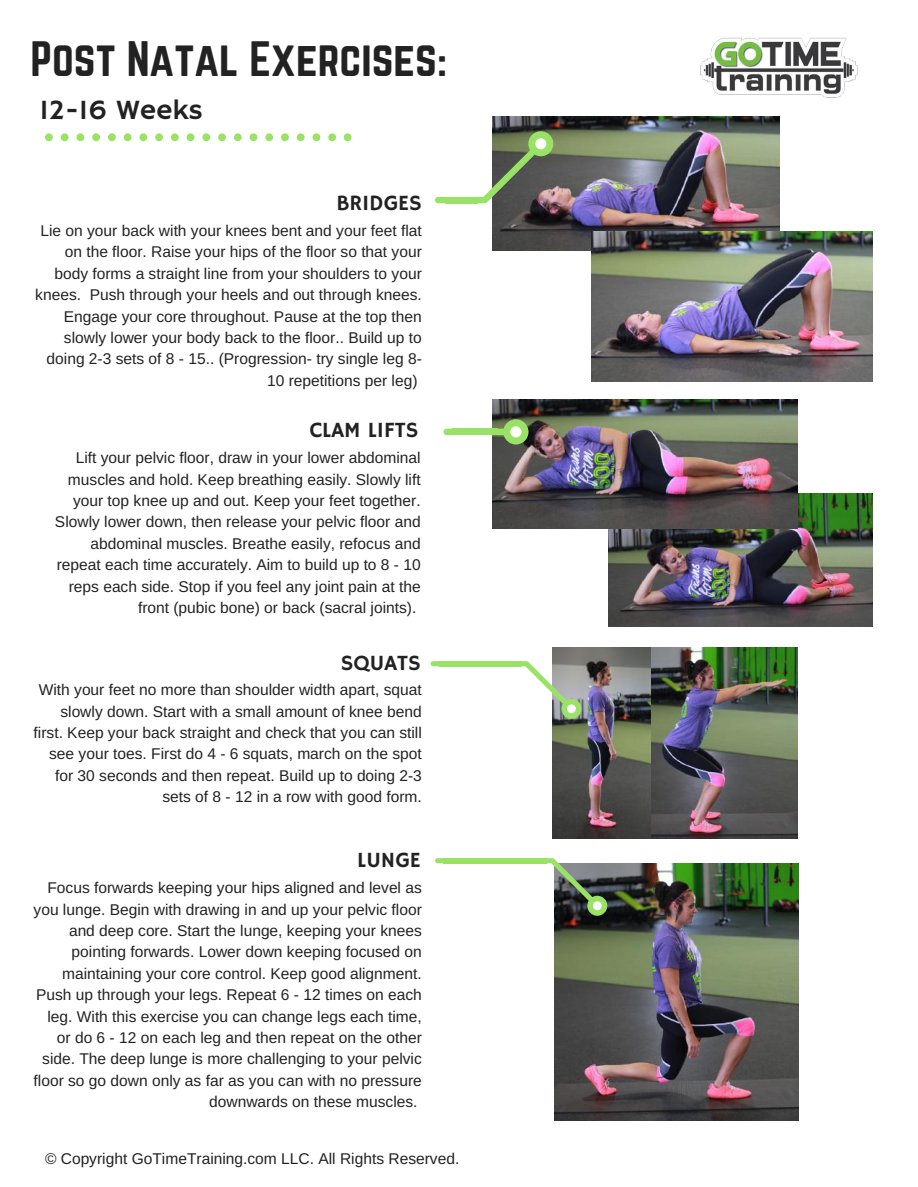
<style>
.page{position:relative;width:918px;height:1187px;background:#fff}
.page>*{position:absolute;margin:0;border:0;box-sizing:border-box;transform-origin:0 0}
.t1{font:43.65px "Norwester";color:#222}
.t2{font:28.05px "Hammersmith One";color:#222}
.t3{font:21.75px "Hammersmith One";color:#222}
.t4{font:15.6px/21.3px "Arimo";color:#222;text-align:right}
</style>
<div class="page">
<div style="left:124px;top:133px;width:8px;height:8px;background:#99e265;border-radius:50%"></div>
<div style="left:139px;top:133px;width:8px;height:8px;background:#99e265;border-radius:50%"></div>
<div style="left:108px;top:133px;width:8px;height:8px;background:#99e265;border-radius:50%"></div>
<div style="left:171px;top:133px;width:8px;height:8px;background:#99e265;border-radius:50%"></div>
<svg style="left:45px;top:133px;width:8px;height:8px"></svg>
<div style="left:187px;top:133px;width:7px;height:8px;background:#99e265;border-radius:50%"></div>
<div style="left:61px;top:133px;width:8px;height:8px;background:#99e265;border-radius:50%"></div>
<div style="left:77px;top:133px;width:7px;height:8px;background:#99e265;border-radius:50%"></div>
<div style="left:92px;top:133px;width:8px;height:8px;background:#99e265;border-radius:50%"></div>
<div style="left:155px;top:133px;width:8px;height:8px;background:#99e265;border-radius:50%"></div>
<div style="left:281px;top:133px;width:8px;height:8px;background:#99e265;border-radius:50%"></div>
<div style="left:297px;top:133px;width:8px;height:8px;background:#99e265;border-radius:50%"></div>
<div style="left:313px;top:133px;width:7px;height:8px;background:#99e265;border-radius:50%"></div>
<div style="left:328px;top:133px;width:8px;height:8px;background:#99e265;border-radius:50%"></div>
<div style="left:265px;top:133px;width:8px;height:8px;background:#99e265;border-radius:50%"></div>
<div style="left:218px;top:133px;width:8px;height:8px;background:#99e265;border-radius:50%"></div>
<div style="left:234px;top:133px;width:8px;height:8px;background:#99e265;border-radius:50%"></div>
<div style="left:202px;top:133px;width:8px;height:8px;background:#99e265;border-radius:50%"></div>
<div style="left:250px;top:133px;width:7px;height:8px;background:#99e265;border-radius:50%"></div>
<svg style="left:344px;top:133px;width:8px;height:8px"></svg>
<img style="left:493px;top:117px;width:287px;height:133px">
<img style="left:592px;top:231px;width:281px;height:150px">
<svg style="left:478px;top:131px;width:75px;height:72px"></svg>
<div style="left:535px;top:138px;width:11px;height:11px;background:#fff;border-radius:50%"></div>
<div style="left:445px;top:197px;width:33px;height:6px;background:#99e265"></div>
<svg style="left:435px;top:197px;width:10px;height:6px"></svg>
<img style="left:609px;top:494px;width:264px;height:132px">
<img style="left:493px;top:399px;width:305px;height:129px">
<svg style="left:443px;top:428px;width:9px;height:7px"></svg>
<div style="left:452px;top:428px;width:46px;height:7px;background:#99e265"></div>
<svg style="left:497px;top:419px;width:32px;height:25px"></svg>
<div style="left:510px;top:426px;width:11px;height:11px;background:#fff;border-radius:50%"></div>
<img style="left:552px;top:648px;width:246px;height:190px">
<svg style="left:521px;top:661px;width:60px;height:58px"></svg>
<div style="left:567px;top:704px;width:9px;height:9px;background:#fff;border-radius:50%"></div>
<div style="left:439px;top:661px;width:82px;height:5px;background:#99e265"></div>
<svg style="left:431px;top:661px;width:8px;height:5px"></svg>
<img style="left:555px;top:864px;width:244px;height:256px">
<svg style="left:547px;top:858px;width:60px;height:57px"></svg>
<div style="left:593px;top:901px;width:9px;height:9px;background:#fff;border-radius:50%"></div>
<div style="left:443px;top:858px;width:104px;height:5px;background:#99e265"></div>
<svg style="left:435px;top:858px;width:8px;height:5px"></svg>
<img style="left:700px;top:37px;width:158px;height:61px">
<h1 class="t1" style="left:30px;top:38px;width:418px">Post Natal Exercises:</h1>
<h2 class="t2" style="left:39px;top:94px;width:165px">12-16 Weeks</h2>
<h3 class="t3" style="left:337px;top:190px;width:87px">BRIDGES</h3>
<p class="t4" style="left:35px;top:220px;width:388px">Lie on your back with your knees bent and your feet flat on the floor. Raise your hips of the floor so that your body forms a straight line from your shoulders to your knees. Push through your heels and out through knees.<br>Engage your core throughout. Pause at the top then slowly lower your body back to the floor.. Build up to doing 2-3 sets of 8 - 15.. (Progression- try single leg 8- 10 repetitions per leg)</p>
<h3 class="t3" style="left:310px;top:418px;width:110px">CLAM LIFTS</h3>
<p class="t4" style="left:55px;top:447px;width:367px">Lift your pelvic floor, draw in your lower abdominal muscles and hold. Keep breathing easily. Slowly lift your top knee up and out. Keep your feet together.<br>Slowly lower down, then release your pelvic floor and abdominal muscles. Breathe easily, refocus and repeat each time accurately. Aim to build up to 8 - 10 reps each side. Stop if you feel any joint pain at the front (pubic bone) or back (sacral joints).</p>
<h3 class="t3" style="left:341px;top:651px;width:81px">SQUATS</h3>
<p class="t4" style="left:34px;top:679px;width:390px">With your feet no more than shoulder width apart, squat slowly down. Start with a small amount of knee bend first. Keep your back straight and check that you can still see your toes. First do 4 - 6 squats, march on the spot for 30 seconds and then repeat. Build up to doing 2-3 sets of 8 - 12 in a row with good form.</p>
<h3 class="t3" style="left:357px;top:847px;width:65px">LUNGE</h3>
<p class="t4" style="left:34px;top:877px;width:390px">Focus forwards keeping your hips aligned and level as you lunge. Begin with drawing in and up your pelvic floor and deep core. Start the lunge, keeping your knees pointing forwards. Lower down keeping focused on maintaining your core control. Keep good alignment.<br>Push up through your legs. Repeat 6 - 12 times on each leg. With this exercise you can change legs each time, or do 6 - 12 on each leg and then repeat on the other side. The deep lunge is more challenging to your pelvic floor so go down only as far as you can with no pressure downwards on these muscles.</p>
<p class="t4" style="left:45px;top:1148px;width:416px">© Copyright GoTimeTraining.com LLC. All Rights Reserved.</p>
</div>
